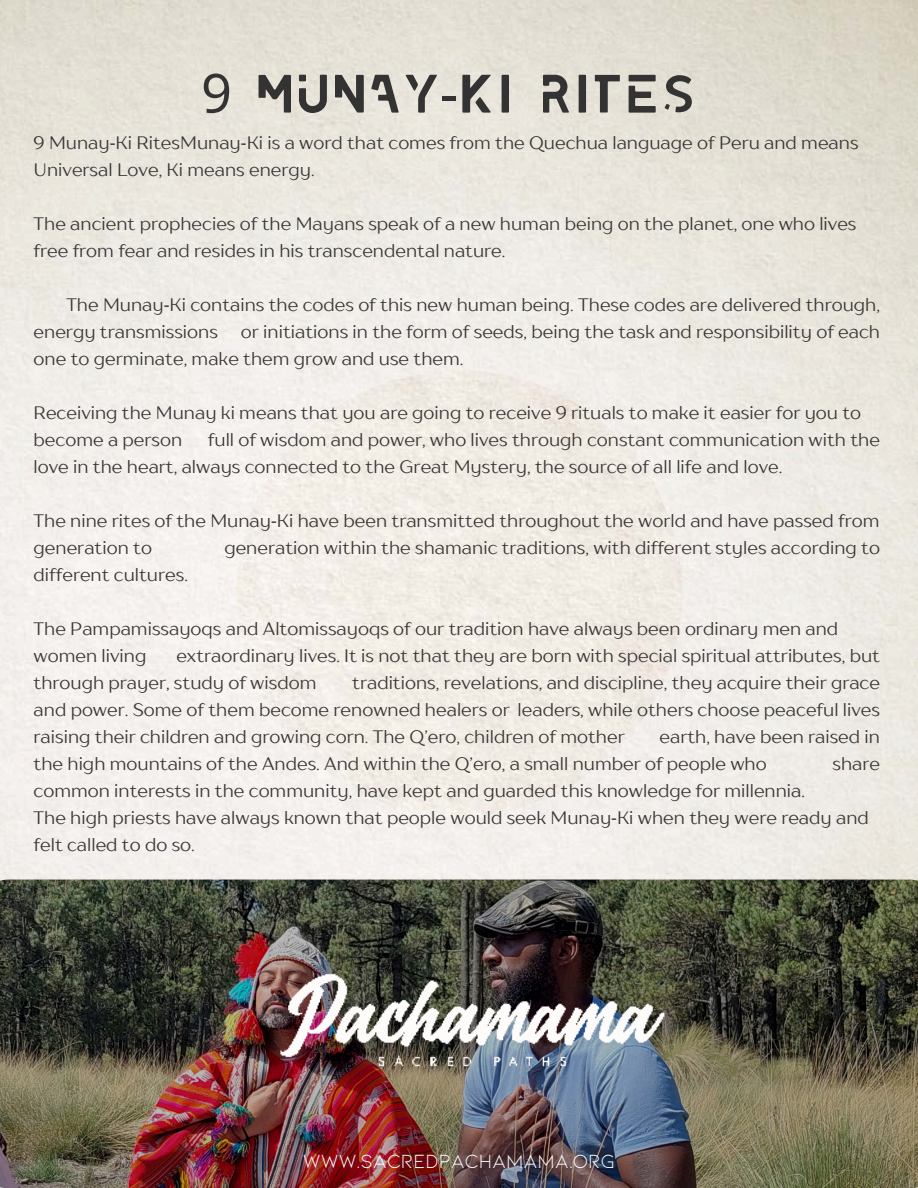
<style>
.page{position:relative;width:918px;height:1188px;background:#fff}
.page>*{position:absolute;margin:0;border:0;box-sizing:border-box;transform-origin:0 0}
.t1{font:54px "LEIXO DEMO";color:#333}
.t2{font:20.25px "KIONA";color:#fff}
.t3{font:18px/27px "TT Drugs";color:#373535}
.s1{font-family:"Noto Sans"}
</style>
<div class="page">
<img style="left:0;top:880px;width:918px;height:308px">
<img style="left:244px;top:967px;width:468px;height:111px">
<p class="t1" style="left:201px;top:59px;width:497px"><span class="s1">9</span> MUNAY<span class="s1">‑</span>KI RITES</p>
<p class="t3" style="left:34px;top:129px;width:827px">9 Munay<span class="s1">‑</span>Ki RitesMunay<span class="s1">‑</span>Ki is a word that comes from the Quechua language of Peru and means<br>Universal Love, Ki means energy.</p>
<p class="t3" style="left:34px;top:210px;width:824px">The ancient prophecies of the Mayans speak of a new human being on the planet, one who lives free from fear and resides in his transcendental nature.</p>
<p class="t3" style="left:34px;top:291px;width:848px;text-indent:33px">The Munay<span class="s1">‑</span>Ki contains the codes of this new human being. These codes are delivered through, energy transmissions</p>
<p class="t3" style="left:34px;top:318px;width:848px;text-indent:207px">or initiations in the form of seeds, being the task and responsibility of each one to germinate, make them grow and use them.</p>
<p class="t3" style="left:34px;top:399px;width:829px">Receiving the Munay ki means that you are going to receive 9 rituals to make it easier for you to become a person</p>
<p class="t3" style="left:34px;top:426px;width:848px;text-indent:174px">full of wisdom and power, who lives through constant communication with the love in the heart, always connected to the Great Mystery, the source of all life and love.</p>
<p class="t3" style="left:34px;top:507px;width:847px">The nine rites of the Munay<span class="s1">‑</span>Ki have been transmitted throughout the world and have passed from generation to</p>
<p class="t3" style="left:224px;top:534px;width:657px">generation within the shamanic traditions, with different styles according to</p>
<p class="t3" style="left:34px;top:561px;width:156px">different cultures.</p>
<p class="t3" style="left:34px;top:615px;width:806px">The Pampamissayoqs and Altomissayoqs of our tradition have always been ordinary men and women living</p>
<p class="t3" style="left:34px;top:642px;width:848px;text-indent:143px">extraordinary lives. It is not that they are born with special spiritual attributes, but through prayer, study of wisdom</p>
<p class="t3" style="left:34px;top:669px;width:848px;text-align:justify;text-indent:319px">traditions, revelations, and discipline, they acquire their grace and power. Some of them become renowned healers or leaders, while others choose peaceful lives raising their children and growing corn. The Q’ero, children of mother</p>
<p class="t3" style="left:34px;top:723px;width:848px;text-indent:626px">earth, have been raised in the high mountains of the Andes. And within the Q’ero, a small number of people who</p>
<p class="t3" style="left:832px;top:750px;width:49px">share</p>
<p class="t3" style="left:34px;top:777px;width:773px">common interests in the community, have kept and guarded this knowledge for millennia.</p>
<p class="t3" style="left:34px;top:804px;width:837px">The high priests have always known that people would seek Munay<span class="s1">‑</span>Ki when they were ready and felt called to do so.</p>
<p class="t2" style="left:303px;top:1148px;width:314px">WWW.SACREDPACHAMAMA.ORG</p>
</div>
